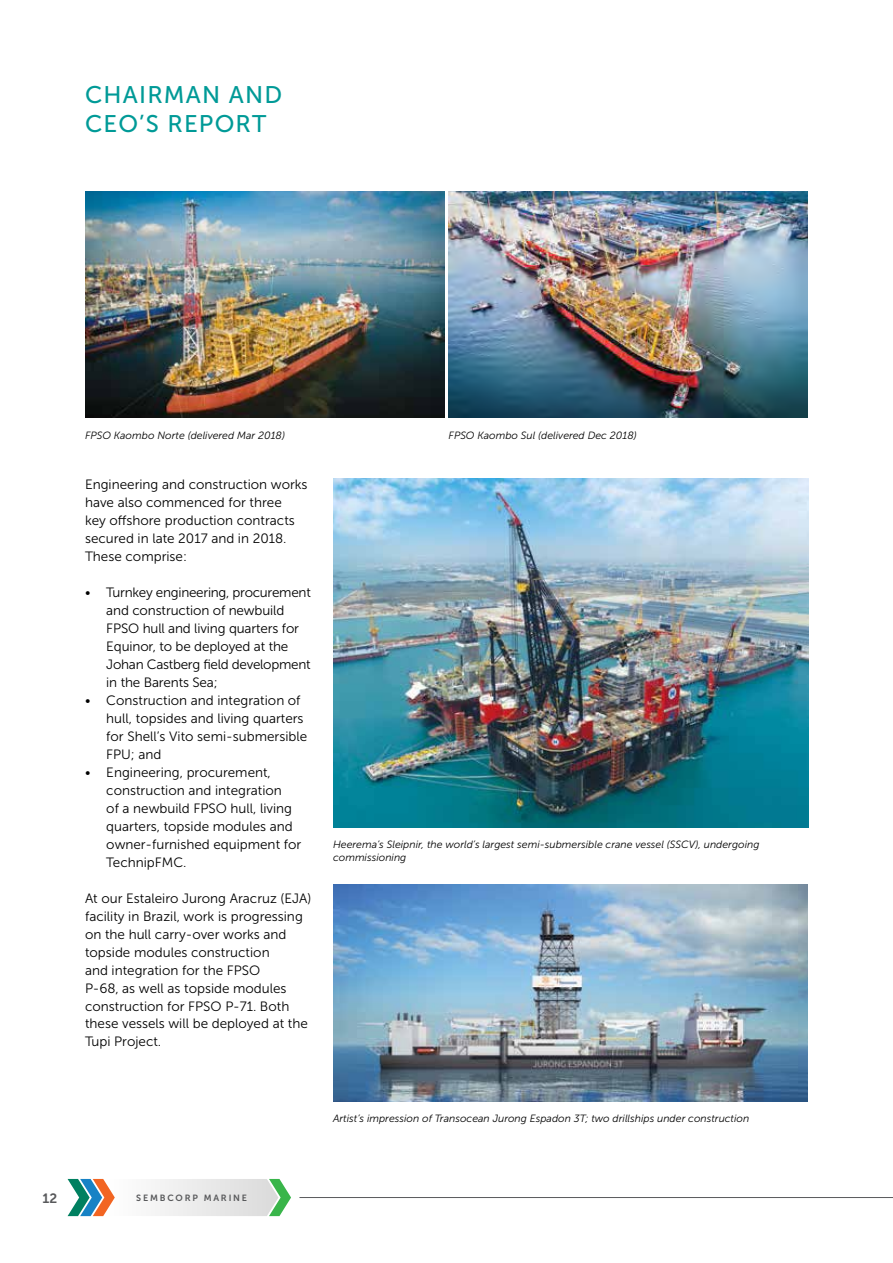
<style>
.page{position:relative;width:893px;height:1263px;background:#fff}
.page>*{position:absolute;margin:0;border:0;box-sizing:border-box;transform-origin:0 0}
.t1{font:24px/28.8px "Museo Sans 500";letter-spacing:.05em;color:#009a97}
.t2{font:13.5px/18px "Museo Sans 300";color:#000}
.t3{font:13.5px "Museo Sans 700";color:#58595b}
.t4{font:italic 10.5px/12.6px "Museo Sans 300";color:#000}
.t5{font:9px "Museo Sans 700";letter-spacing:.2em;color:#58595b}
</style>
<div class="page">
<img style="left:449px;top:191px;width:359px;height:227px">
<img style="left:85px;top:191px;width:359px;height:227px">
<img style="left:333px;top:478px;width:476px;height:349px">
<img style="left:333px;top:884px;width:475px;height:218px">
<hr style="left:300px;top:1197px;width:593px;height:1px;background:#58595b">
<svg style="left:68px;top:1179px;width:223px;height:37px"></svg>
<h1 class="t1" style="left:85px;top:80px;width:199px">CHAIRMAN AND<br>CEO’S REPORT</h1>
<p class="t4" style="left:85px;top:429px;width:201px">FPSO Kaombo Norte (delivered Mar 2018)</p>
<p class="t4" style="left:449px;top:429px;width:190px">FPSO Kaombo Sul (delivered Dec 2018)</p>
<p class="t2" style="left:85px;top:475px;width:224px">Engineering and construction works have also commenced for three<br>key offshore production contracts secured in late 2017 and in 2018.<br>These comprise:</p>
<p class="t2" style="left:106px;top:583px;width:206px;text-indent:-21px">• Turnkey engineering, procurement and construction of newbuild<br>FPSO hull and living quarters for<br>Equinor, to be deployed at the<br>Johan Castberg field development in the Barents Sea;</p>
<p class="t2" style="left:106px;top:691px;width:202px;text-indent:-21px">• Construction and integration of hull, topsides and living quarters for Shell’s Vito semi-submersible<br>FPU; and</p>
<p class="t2" style="left:106px;top:763px;width:196px;text-indent:-21px">• Engineering, procurement, construction and integration<br>of a newbuild FPSO hull, living quarters, topside modules and owner-furnished equipment for<br>TechnipFMC.</p>
<p class="t2" style="left:85px;top:889px;width:228px">At our Estaleiro Jurong Aracruz (EJA) facility in Brazil, work is progressing on the hull carry-over works and topside modules construction<br>and integration for the FPSO<br>P-68, as well as topside modules construction for FPSO P-71. Both these vessels will be deployed at the<br>Tupi Project.</p>
<p class="t4" style="left:333px;top:838px;width:428px">Heerema’s Sleipnir, the world’s largest semi-submersible crane vessel (SSCV), undergoing commissioning</p>
<p class="t4" style="left:333px;top:1112px;width:418px">Artist’s impression of Transocean Jurong Espadon 3T; two drillships under construction</p>
<p class="t3" style="left:42px;top:1190px;width:16px">12</p>
<p class="t5" style="left:136px;top:1193px;width:112px">SEMBCORP MARINE</p>
</div>
